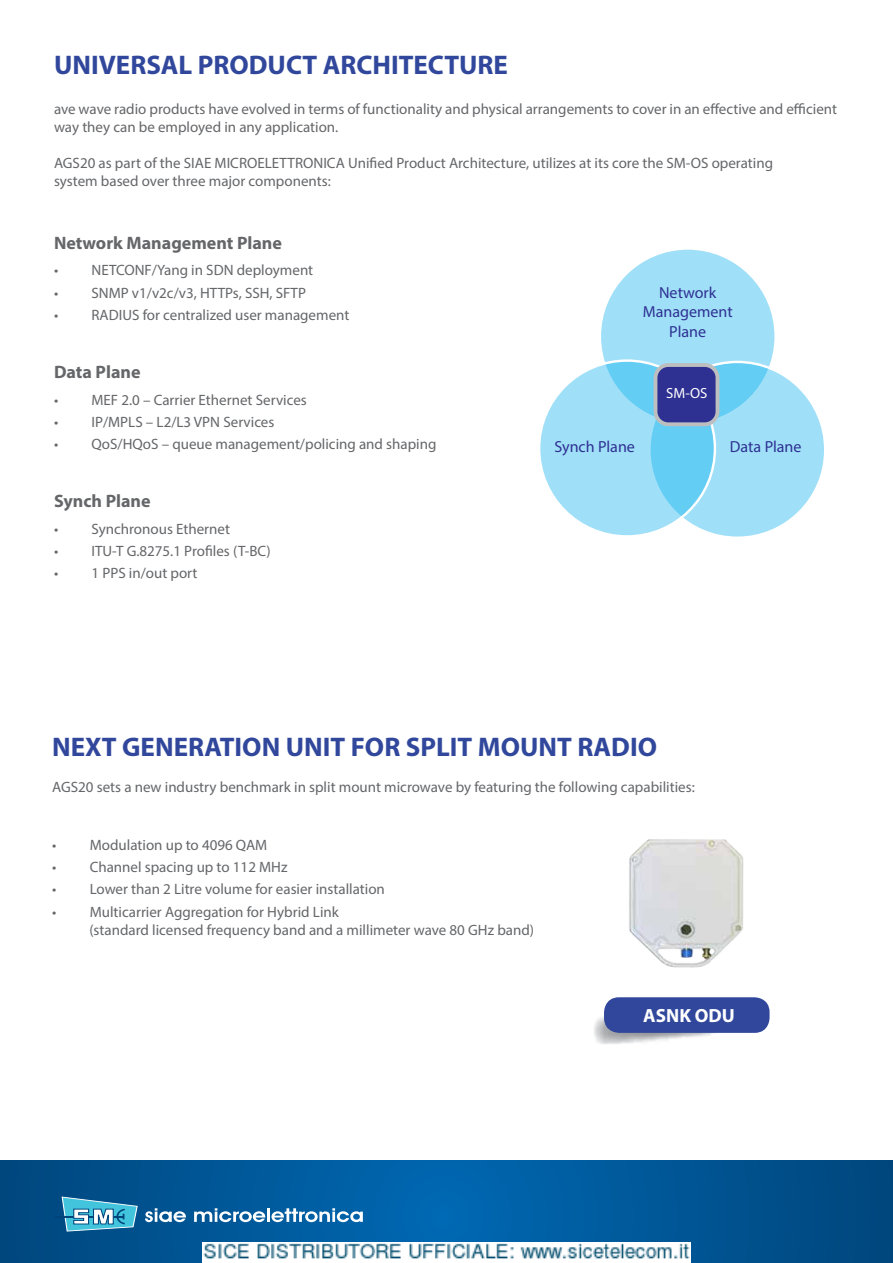
<style>
.page{position:relative;width:893px;height:1263px;background:#fff}
.page>*{position:absolute;margin:0;border:0;box-sizing:border-box;transform-origin:0 0}
.t1{font:700 27px "Myriad Pro";color:#30479c}
.t2{font:700 19.05px "Myriad Pro";color:#fff}
.t3{font:700 18px "Myriad Pro";color:#656669}
.t4{font:16.05px/19.2px "Myriad Pro";color:#2e3092;text-align:center}
.t5{font:15px/18px "Myriad Pro";color:#656669}
.t6{font:14.7px "Myriad Pro";color:#fff}
</style>
<div class="page">
<svg style="left:0;top:1161px;width:893px;height:102px;background:#005695"></svg>
<hr style="left:54px;top:1216px;width:69px;height:1px;background:#00447c">
<svg style="left:61px;top:1196px;width:77px;height:36px;background:#4ba0c1"></svg>
<svg style="left:145px;top:1208px;width:41px;height:14px"></svg>
<svg style="left:194px;top:1208px;width:71px;height:14px"></svg>
<hr style="left:267px;top:1208px;width:3px;height:14px;background:#fff">
<svg style="left:271px;top:1208px;width:92px;height:14px"></svg>
<img style="left:594px;top:1007px;width:121px;height:37px">
<div style="left:604px;top:997px;width:166px;height:36px;background:#30479c;border-radius:15px"></div>
<img style="left:629px;top:839px;width:115px;height:129px">
<div style="left:600px;top:248px;width:176px;height:176px;background:#9fe0f8;border-radius:50%"></div>
<svg style="left:649px;top:362px;width:176px;height:176px;background:#9bdef7"></svg>
<svg style="left:539px;top:361px;width:176px;height:175px;background:#90dbf6"></svg>
<div style="left:655px;top:365px;width:62px;height:59px;background:#2e3092;border-radius:13px"></div>
<div style="left:654px;top:363px;width:65px;height:63px;border:4px solid #bcbec0;border-radius:13px"></div>
<img style="left:203px;top:1242px;width:487px;height:21px">
<h1 class="t1" style="left:54px;top:48px;width:455px">UNIVERSAL PRODUCT ARCHITECTURE</h1>
<p class="t5" style="left:54px;top:100px;width:785px">ave wave radio products have evolved in terms of functionality and physical arrangements to cover in an effective and efficient way they can be employed in any application.</p>
<p class="t5" style="left:54px;top:154px;width:721px">AGS20 as part of the SIAE MICROELETTRONICA Unified Product Architecture, utilizes at its core the SM-OS operating system based over three major components:</p>
<p class="t3" style="left:54px;top:231px;width:230px">Network Management Plane</p>
<p class="t5" style="left:54px;top:261px;width:261px">• NETCONF/Yang in SDN deployment</p>
<p class="t5" style="left:54px;top:283px;width:253px">• SNMP v1/v2c/v3, HTTPs, SSH, SFTP</p>
<p class="t5" style="left:54px;top:306px;width:297px">• RADIUS for centralized user management</p>
<p class="t3" style="left:54px;top:360px;width:88px">Data Plane</p>
<p class="t5" style="left:54px;top:390px;width:254px">• MEF 2.0 – Carrier Ethernet Services</p>
<p class="t5" style="left:54px;top:413px;width:222px">• IP/MPLS – L2/L3 VPN Services</p>
<p class="t5" style="left:54px;top:435px;width:384px">• QoS/HQoS – queue management/policing and shaping</p>
<p class="t3" style="left:54px;top:490px;width:98px">Synch Plane</p>
<p class="t5" style="left:54px;top:520px;width:178px">• Synchronous Ethernet</p>
<p class="t5" style="left:54px;top:542px;width:218px">• ITU-T G.8275.1 Profiles (T-BC)</p>
<p class="t5" style="left:54px;top:564px;width:145px">• 1 PPS in/out port</p>
<p class="t4" style="left:643px;top:283px;width:91px">Network<br>Management<br>Plane</p>
<p class="t6" style="left:666px;top:384px;width:43px">SM-OS</p>
<p class="t4" style="left:554px;top:436px;width:82px">Synch Plane</p>
<p class="t4" style="left:730px;top:437px;width:73px">Data Plane</p>
<h1 class="t1" style="left:52px;top:729px;width:606px">NEXT GENERATION UNIT FOR SPLIT MOUNT RADIO</h1>
<p class="t5" style="left:52px;top:777px;width:644px">AGS20 sets a new industry benchmark in split mount microwave by featuring the following capabilities:</p>
<p class="t5" style="left:52px;top:836px;width:217px">• Modulation up to 4096 QAM</p>
<p class="t5" style="left:52px;top:858px;width:237px">• Channel spacing up to 112 MHz</p>
<p class="t5" style="left:52px;top:880px;width:334px">• Lower than 2 Litre volume for easier installation</p>
<p class="t5" style="left:89px;top:902px;width:446px;text-indent:-37px">• Multicarrier Aggregation for Hybrid Link<br>(standard licensed frequency band and a millimeter wave 80 GHz band)</p>
<p class="t2" style="left:643px;top:1003px;width:93px">ASNK ODU</p>
</div>
